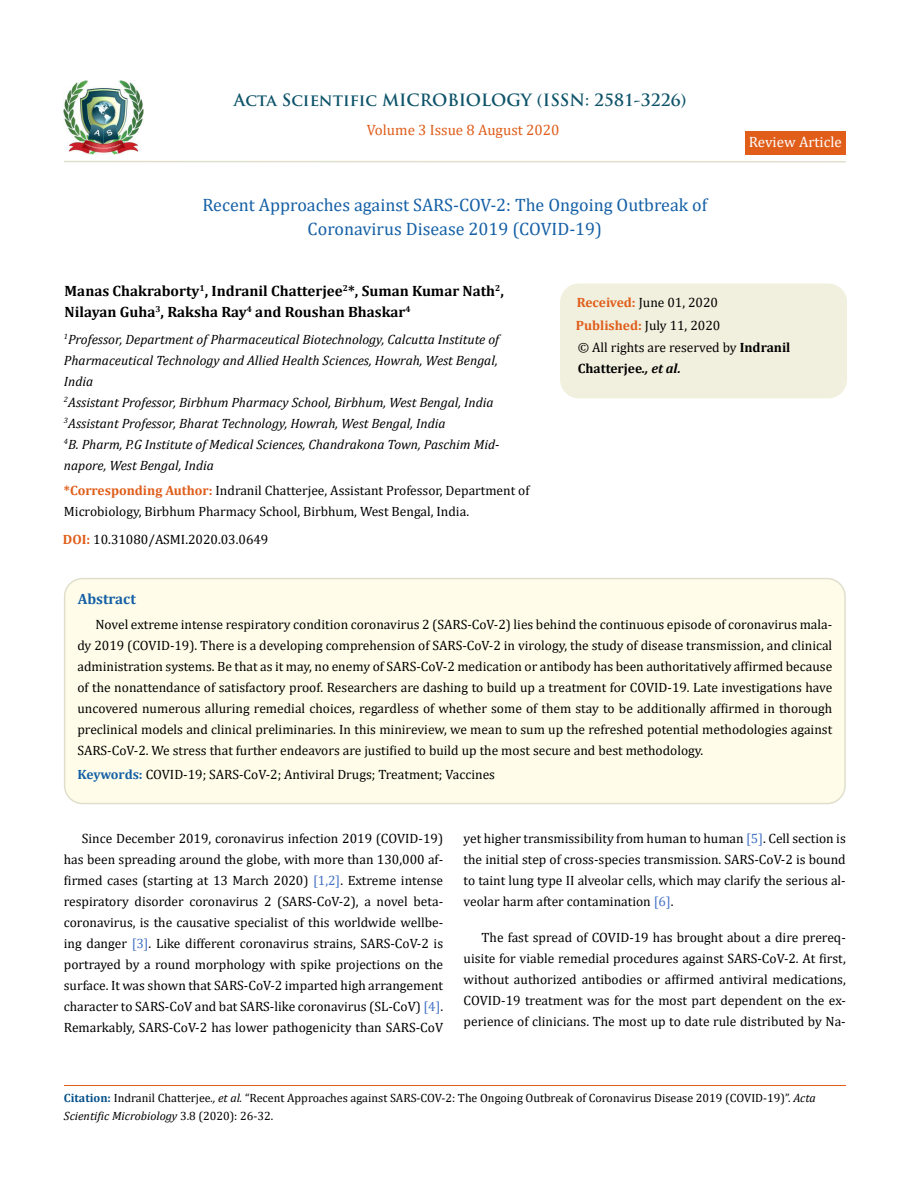
<style>
.page{position:relative;width:917px;height:1188px;background:#fff}
.page>*{position:absolute;margin:0;border:0;box-sizing:border-box;transform-origin:0 0}
.t1{font:18px/24px "Cambria";color:#1560a6;text-align:center}
.t2{font:700 16.5px "Trajan Pro";color:#0e546a}
.t3{font:700 15px/21px "Cambria";color:#000}
.t4{font:15px "Cambria";color:#e05d1a}
.t5{font:15px "Cambria";color:#fff}
.t6{font:700 15px "Cambria";color:#1560a6}
.t7{font:13.5px/21px "Cambria";color:#000;text-align:justify}
.t8{font:italic 13.5px/21px "Cambria";color:#000}
.t9{font:12px/18px "Cambria";color:#000}
.s1{font-weight:700;color:#e05d1a}
.s2{font-weight:700}
.s3{font-weight:700;font-style:italic}
.s4{font-weight:700;color:#1560a6}
.s5{color:#4472c4}
.s6{font-weight:700;color:#035089}
.s7{font-style:italic}
</style>
<div class="page">
<img style="left:63px;top:81px;width:80px;height:74px">
<div style="left:744px;top:132px;width:101px;height:23px;background:#e05d1a"></div>
<div style="left:561px;top:284px;width:285px;height:114px;background:#f1f0de;border-radius:18px"></div>
<div style="left:560px;top:284px;width:287px;height:114px;border:2px solid #f1f0de;border-radius:18px"></div>
<div style="left:65px;top:579px;width:780px;height:225px;background:#fffde9;border-radius:18px"></div>
<div style="left:64px;top:578px;width:781px;height:226px;border:2px solid #e0dfcd;border-radius:18px"></div>
<hr style="left:64px;top:1085px;width:781px;height:1px;background:#e05d1a">
<hr style="left:64px;top:161px;width:781px;height:1px;background:#e0dfcd">
<p class="t2" style="left:234px;top:90px;width:454px">Acta Scientific MICROBIOLOGY (ISSN: 2581-3226)</p>
<p class="t4" style="left:367px;top:121px;width:194px">Volume 3 Issue 8 August 2020</p>
<h1 class="t1" style="left:202px;top:192px;width:506px">Recent Approaches against SARS-COV-2: The Ongoing Outbreak of<br>Coronavirus Disease 2019 (COVID-19)</h1>
<p class="t5" style="left:748px;top:133px;width:94px">Review Article</p>
<p class="t3" style="left:65px;top:280px;width:441px">Manas Chakraborty<sup>1</sup>, Indranil Chatterjee<sup>2</sup>*, Suman Kumar Nath<sup>2</sup>,<br>Nilayan Guha<sup>3</sup>, Raksha Ray<sup>4</sup> and Roushan Bhaskar<sup>4</sup></p>
<p class="t8" style="left:64px;top:328px;width:437px"><sup>1</sup>Professor, Department of Pharmaceutical Biotechnology, Calcutta Institute of Pharmaceutical Technology and Allied Health Sciences, Howrah, West Bengal, India<br><sup>2</sup>Assistant Professor, Birbhum Pharmacy School, Birbhum, West Bengal, India <sup>3</sup>Assistant Professor, Bharat Technology, Howrah, West Bengal, India<br><sup>4</sup>B. Pharm, P.G Institute of Medical Sciences, Chandrakona Town, Paschim Mid&shy;napore, West Bengal, India</p>
<p class="t7" style="left:64px;top:480px;width:467px"><span class="s1">*Corresponding Author:</span> Indranil Chatterjee, Assistant Professor, Department of<br>Microbiology, Birbhum Pharmacy School, Birbhum, West Bengal, India.</p>
<p class="t7" style="left:63px;top:528px;width:207px"><span class="s1">DOI:</span> 10.31080/ASMI.2020.03.0649</p>
<p class="t7" style="left:576px;top:291px;width:146px;line-height:23px"><span class="s1">Received:</span> June 01, 2020<br><span class="s1">Published:</span> July 11, 2020</p>
<p class="t7" style="left:577px;top:337px;width:214px">© All rights are reserved by <span class="s2">Indranil<br>Chatterjee</span><span class="s3">., et al.</span></p>
<p class="t6" style="left:78px;top:589px;width:60px">Abstract</p>
<p class="t7" style="left:77px;top:614px;width:756px;text-indent:18px">Novel extreme intense respiratory condition coronavirus 2 (SARS-CoV-2) lies behind the continuous episode of coronavirus mala&shy;dy 2019 (COVID-19). There is a developing comprehension of SARS-CoV-2 in virology, the study of disease transmission, and clinical administration systems. Be that as it may, no enemy of SARS-CoV-2 medication or antibody has been authoritatively affirmed because of the nonattendance of satisfactory proof. Researchers are dashing to build up a treatment for COVID-19. Late investigations have uncovered numerous alluring remedial choices, regardless of whether some of them stay to be additionally affirmed in thorough preclinical models and clinical preliminaries. In this minireview, we mean to sum up the refreshed potential methodologies against SARS-CoV-2. We stress that further endeavors are justified to build up the most secure and best methodology.</p>
<p class="t7" style="left:77px;top:764px;width:419px"><span class="s4">Keywords:</span> COVID-19; SARS-CoV-2; Antiviral Drugs; Treatment; Vaccines</p>
<p class="t7" style="left:64px;top:828px;width:381px;text-indent:18px">Since December 2019, coronavirus infection 2019 (COVID-19) has been spreading around the globe, with more than 130,000 af&shy;firmed cases (starting at 13 March 2020) <span class="s5">[1,2]</span>. Extreme intense respiratory disorder coronavirus 2 (SARS-CoV-2), a novel beta&shy;coronavirus, is the causative specialist of this worldwide wellbe&shy;ing danger <span class="s5">[3]</span>. Like different coronavirus strains, SARS-CoV-2 is portrayed by a round morphology with spike projections on the surface. It was shown that SARS-CoV-2 imparted high arrangement character to SARS-CoV and bat SARS-like coronavirus (SL-CoV) <span class="s5">[4]</span>.<br>Remarkably, SARS-CoV-2 has lower pathogenicity than SARS-CoV</p>
<p class="t7" style="left:463px;top:828px;width:384px">yet higher transmissibility from human to human <span class="s5">[5]</span>. Cell section is the initial step of cross-species transmission. SARS-CoV-2 is bound to taint lung type II alveolar cells, which may clarify the serious al&shy;veolar harm after contamination <span class="s5">[6]</span>.</p>
<p class="t7" style="left:463px;top:927px;width:384px;text-indent:18px">The fast spread of COVID-19 has brought about a dire prereq&shy;uisite for viable remedial procedures against SARS-CoV-2. At first, without authorized antibodies or affirmed antiviral medications, COVID-19 treatment was for the most part dependent on the ex&shy;perience of clinicians. The most up to date rule distributed by Na-</p>
<p class="t9" style="left:64px;top:1089px;width:753px"><span class="s6">Citation:</span> Indranil Chatterjee<span class="s7">., et al.</span> “Recent Approaches against SARS-COV-2: The Ongoing Outbreak of Coronavirus Disease 2019 (COVID-19)”. <span class="s7">Acta<br>Scientific Microbiology</span> 3.8 (2020): 26-32.</p>
</div>
